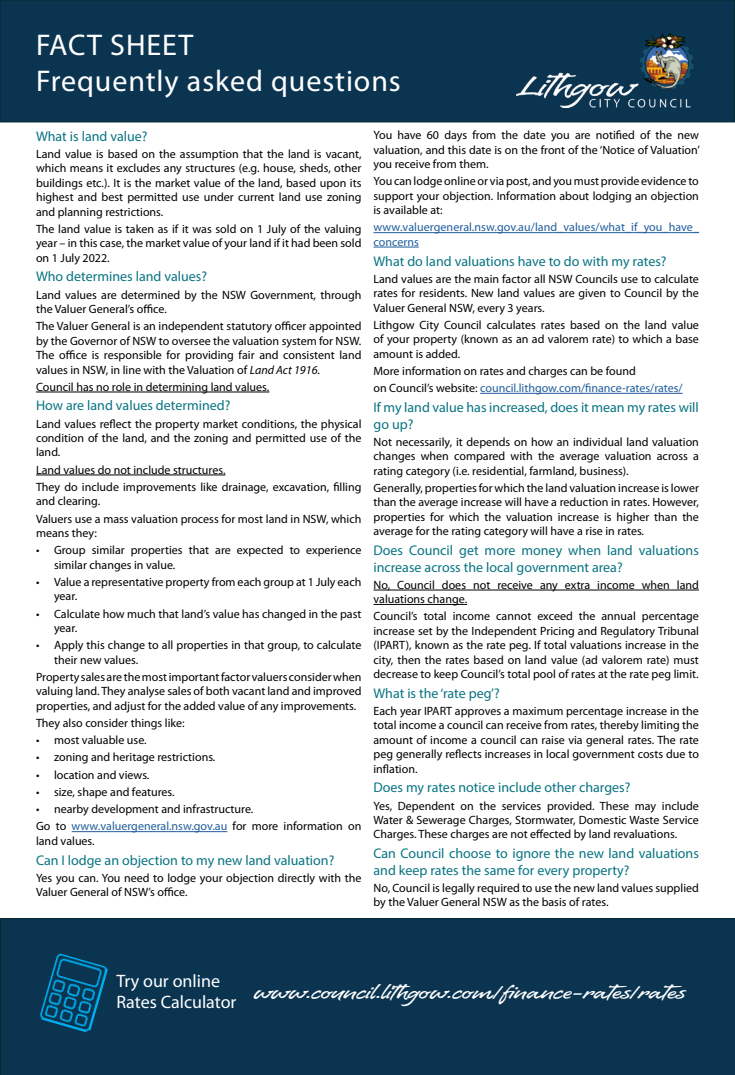
<style>
.page{position:relative;width:735px;height:1075px;background:#fff}
.page>*{position:absolute;margin:0;border:0;box-sizing:border-box;transform-origin:0 0}
.t1{font:30px/36px "Myriad Pro";letter-spacing:.03em;color:#fff}
.t2{font:18px "Pronto";color:#fff}
.t3{font:18px/21.6px "Myriad Pro";color:#fff}
.t4{font:14px/16.8px "Myriad Pro";color:#087482}
.t5{font:12px/14.4px "Myriad Pro";color:#000;text-align:justify}
.t6{font:12px/14.4px "Myriad Pro";letter-spacing:.005em;color:#215e9e}
.s1{font-style:italic}
.s2{color:#215e9e}
</style>
<div class="page">
<hr style="left:36px;top:391px;width:233px;height:1px;background:#000">
<hr style="left:36px;top:474px;width:189px;height:1px;background:#000">
<hr style="left:72px;top:831px;width:155px;height:1px;background:#215e9e">
<hr style="left:373px;top:232px;width:325px;height:1px;background:#215e9e">
<hr style="left:373px;top:247px;width:45px;height:1px;background:#215e9e">
<hr style="left:480px;top:393px;width:202px;height:1px;background:#215e9e">
<hr style="left:373px;top:589px;width:325px;height:1px;background:#000">
<hr style="left:373px;top:604px;width:94px;height:1px;background:#000">
<div style="left:0;top:918px;width:734px;height:156px;background:#0b3451"></div>
<img style="left:39px;top:952px;width:69px;height:81px">
<div style="left:0;top:0;width:734px;height:122px;background:#0b3451"></div>
<div style="left:0;top:0;width:734px;height:122px;border:1px solid #052a30"></div>
<img style="left:516px;top:33px;width:178px;height:74px">
<h1 class="t1" style="left:36px;top:27px;width:366px">FACT SHEET<br>Frequently asked questions</h1>
<p class="t4" style="left:36px;top:127px;width:113px">What is land value?</p>
<p class="t5" style="left:36px;top:147px;width:327px">Land value is based on the assumption that the land is vacant, which means it excludes any structures (e.g. house, sheds, other buildings etc.). It is the market value of the land, based upon its highest and best permitted use under current land use zoning and planning restrictions.</p>
<p class="t5" style="left:36px;top:221px;width:327px">The land value is taken as if it was sold on 1 July of the valuing year – in this case, the market value of your land if it had been sold on 1 July 2022.</p>
<p class="t4" style="left:36px;top:268px;width:172px">Who determines land values?</p>
<p class="t5" style="left:36px;top:287px;width:327px">Land values are determined by the NSW Government, through the Valuer General’s office.</p>
<p class="t5" style="left:36px;top:319px;width:327px">The Valuer General is an independent statutory officer appointed by the Governor of NSW to oversee the valuation system for NSW.<br>The office is responsible for providing fair and consistent land values in NSW, in line with the Valuation of <span class="s1">Land Act 1916.</span></p>
<p class="t5" style="left:36px;top:379px;width:235px">Council has no role in determining land values.</p>
<p class="t4" style="left:36px;top:397px;width:196px">How are land values determined?</p>
<p class="t5" style="left:36px;top:416px;width:327px">Land values reflect the property market conditions, the physical condition of the land, and the zoning and permitted use of the land.</p>
<p class="t5" style="left:36px;top:461px;width:327px;line-height:17.2px">Land values do not include structures.<br>They do include improvements like drainage, excavation, filling</p>
<p class="t5" style="left:36px;top:492px;width:327px;line-height:17.2px">and clearing.<br>Valuers use a mass valuation process for most land in NSW, which</p>
<p class="t5" style="left:36px;top:525px;width:62px">means they:</p>
<p class="t5" style="left:54px;top:543px;width:309px;text-indent:-18px">• Group similar properties that are expected to experience similar changes in value.</p>
<p class="t5" style="left:54px;top:574px;width:309px;text-indent:-18px">• Value a representative property from each group at 1 July each year.</p>
<p class="t5" style="left:54px;top:606px;width:309px;text-indent:-18px">• Calculate how much that land’s value has changed in the past year.</p>
<p class="t5" style="left:54px;top:637px;width:309px;text-indent:-18px">• Apply this change to all properties in that group, to calculate their new values.</p>
<p class="t5" style="left:36px;top:669px;width:327px">Property sales are the most important factor valuers consider when valuing land. They analyse sales of both vacant land and improved properties, and adjust for the added value of any improvements.</p>
<p class="t5" style="left:36px;top:715px;width:150px">They also consider things like:</p>
<p class="t5" style="left:36px;top:732px;width:112px">• most valuable use.</p>
<p class="t5" style="left:36px;top:750px;width:181px">• zoning and heritage restrictions.</p>
<p class="t5" style="left:36px;top:767px;width:115px">• location and views.</p>
<p class="t5" style="left:36px;top:784px;width:140px">• size, shape and features.</p>
<p class="t5" style="left:36px;top:800px;width:327px;line-height:17.2px">• nearby development and infrastructure.<br>Go to <span class="s2">www.valuergeneral.nsw.gov.au</span> for more information on</p>
<p class="t5" style="left:36px;top:833px;width:60px">land values.</p>
<p class="t4" style="left:36px;top:851px;width:300px">Can I lodge an objection to my new land valuation?</p>
<p class="t5" style="left:36px;top:870px;width:327px">Yes you can. You need to lodge your objection directly with the<br>Valuer General of NSW’s office.</p>
<p class="t5" style="left:373px;top:128px;width:328px">You have 60 days from the date you are notified of the new valuation, and this date is on the front of the ‘Notice of Valuation’ you receive from them.</p>
<p class="t5" style="left:373px;top:174px;width:327px">You can lodge online or via post, and you must provide evidence to support your objection. Information about lodging an objection is available at:</p>
<p class="t6" style="left:373px;top:220px;width:327px">www.valuergeneral.nsw.gov.au/land_values/what_if_you_have_ concerns</p>
<p class="t4" style="left:373px;top:252px;width:294px">What do land valuations have to do with my rates?</p>
<p class="t5" style="left:373px;top:271px;width:327px">Land values are the main factor all NSW Councils use to calculate rates for residents. New land values are given to Council by the Valuer General NSW, every 3 years.</p>
<p class="t5" style="left:373px;top:317px;width:327px">Lithgow City Council calculates rates based on the land value of your property (known as an ad valorem rate) to which a base amount is added.</p>
<p class="t5" style="left:373px;top:362px;width:310px;line-height:17.2px">More information on rates and charges can be found<br>on Council’s website: <span class="s2">council.lithgow.com/finance-rates/rates/</span></p>
<p class="t4" style="left:373px;top:398px;width:327px">If my land value has increased, does it mean my rates will go up?</p>
<p class="t5" style="left:373px;top:434px;width:327px">Not necessarily, it depends on how an individual land valuation changes when compared with the average valuation across a rating category (i.e. residential, farmland, business).</p>
<p class="t5" style="left:373px;top:480px;width:327px">Generally, properties for which the land valuation increase is lower than the average increase will have a reduction in rates. However, properties for which the valuation increase is higher than the average for the rating category will have a rise in rates.</p>
<p class="t4" style="left:373px;top:541px;width:327px">Does Council get more money when land valuations increase across the local government area?</p>
<p class="t5" style="left:373px;top:577px;width:327px">No, Council does not receive any extra income when land valuations change.</p>
<p class="t5" style="left:373px;top:609px;width:327px">Council’s total income cannot exceed the annual percentage increase set by the Independent Pricing and Regulatory Tribunal (IPART), known as the rate peg. If total valuations increase in the city, then the rates based on land value (ad valorem rate) must decrease to keep Council’s total pool of rates at the rate peg limit.</p>
<p class="t4" style="left:373px;top:684px;width:128px">What is the ‘rate peg’?</p>
<p class="t5" style="left:373px;top:703px;width:327px">Each year IPART approves a maximum percentage increase in the total income a council can receive from rates, thereby limiting the amount of income a council can raise via general rates. The rate peg generally reflects increases in local government costs due to inflation.</p>
<p class="t4" style="left:373px;top:778px;width:258px">Does my rates notice include other charges?</p>
<p class="t5" style="left:373px;top:798px;width:327px">Yes, Dependent on the services provided. These may include Water &amp; Sewerage Charges, Stormwater, Domestic Waste Service Charges. These charges are not effected by land revaluations.</p>
<p class="t4" style="left:373px;top:844px;width:327px">Can Council choose to ignore the new land valuations and keep rates the same for every property?</p>
<p class="t5" style="left:373px;top:880px;width:327px">No, Council is legally required to use the new land values supplied by the Valuer General NSW as the basis of rates.</p>
<h2 class="t3" style="left:116px;top:969px;width:122px">Try our online<br>Rates Calculator</h2>
<h2 class="t2" style="left:253px;top:981px;width:432px">www.council.lithgow.com/finance-rates/rates</h2>
</div>
